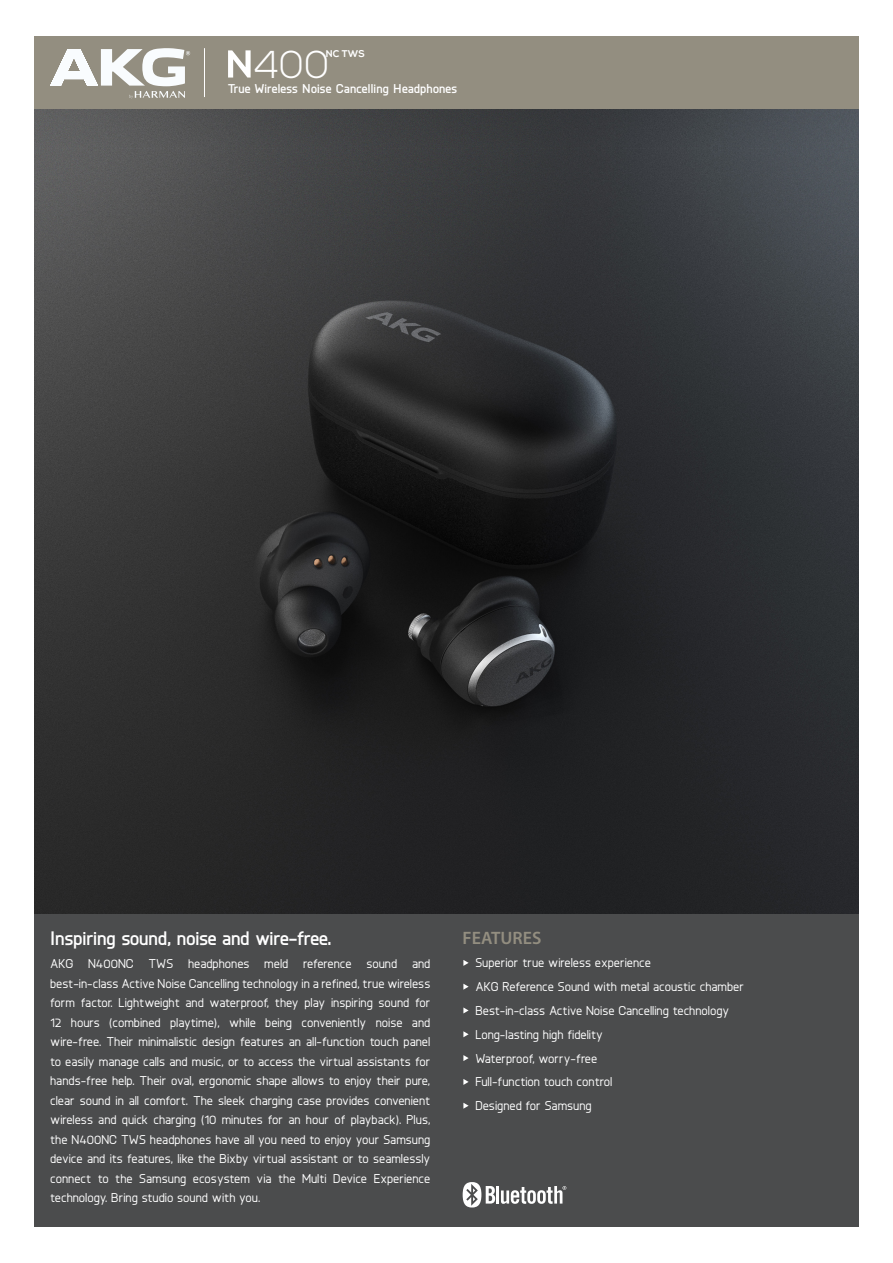
<style>
.page{position:relative;width:893px;height:1263px;background:#fff}
.page>*{position:absolute;margin:0;border:0;box-sizing:border-box;transform-origin:0 0}
.t1{font:300 38.7px "Nexa";color:#fff}
.t2{font:700 19.5px "Knul";color:#fff}
.t3{font:600 18px "Myriad Pro";color:#938e80}
.t4{font:500 12.75px/19.5px "Knul";color:#fff;text-align:justify}
.t5{font:700 12.75px "Knul";letter-spacing:.02em;color:#fff}
.t6{font:700 9.75px "Nexa";color:#fff}
</style>
<div class="page">
<img style="left:34px;top:108px;width:825px;height:806px">
<div style="left:34px;top:914px;width:825px;height:313px;background:#4b4c4d"></div>
<svg style="left:463px;top:960px;width:6px;height:6px"></svg>
<svg style="left:463px;top:984px;width:6px;height:6px"></svg>
<svg style="left:463px;top:1007px;width:6px;height:6px"></svg>
<svg style="left:463px;top:1031px;width:6px;height:6px"></svg>
<svg style="left:463px;top:1055px;width:6px;height:6px"></svg>
<svg style="left:463px;top:1079px;width:6px;height:6px"></svg>
<svg style="left:463px;top:1103px;width:6px;height:6px"></svg>
<hr style="left:496px;top:1186px;width:3px;height:17px;background:#fff">
<svg style="left:463px;top:1182px;width:32px;height:25px"></svg>
<svg style="left:501px;top:1186px;width:65px;height:18px"></svg>
<div style="left:34px;top:36px;width:825px;height:72px;background:#938e80"></div>
<hr style="left:204px;top:48px;width:1px;height:49px;background:#fff">
<svg style="left:50px;top:48px;width:140px;height:51px"></svg>
<svg style="left:228px;top:50px;width:23px;height:28px"></svg>
<p class="t1" style="left:254px;top:42px;width:77px">400</p>
<p class="t6" style="left:326px;top:48px;width:41px">NC TWS</p>
<p class="t5" style="left:228px;top:79px;width:231px">True Wireless Noise Cancelling Headphones</p>
<p class="t2" style="left:50px;top:924px;width:282px">Inspiring sound, noise and wire-free.</p>
<p class="t4" style="left:50px;top:954px;width:382px">AKG N400NC TWS headphones meld reference sound and best-in-class Active Noise Cancelling technology in a refined, true wireless form factor. Lightweight and waterproof, they play inspiring sound for 12 hours (combined playtime), while being conveniently noise and wire-free. Their minimalistic design features an all-function touch panel to easily manage calls and music, or to access the virtual assistants for hands-free help. Their oval, ergonomic shape allows to enjoy their pure, clear sound in all comfort. The sleek charging case provides convenient wireless and quick charging (10 minutes for an hour of playback). Plus, the N400NC TWS headphones have all you need to enjoy your Samsung device and its features, like the Bixby virtual assistant or to seamlessly connect to the Samsung ecosystem via the Multi Device Experience technology. Bring studio sound with you.</p>
<p class="t3" style="left:463px;top:926px;width:80px">FEATURES</p>
<p class="t4" style="left:475px;top:953px;width:177px">Superior true wireless experience</p>
<p class="t4" style="left:475px;top:977px;width:270px">AKG Reference Sound with metal acoustic chamber</p>
<p class="t4" style="left:475px;top:1001px;width:255px">Best-in-class Active Noise Cancelling technology</p>
<p class="t4" style="left:475px;top:1024px;width:129px">Long-lasting high fidelity</p>
<p class="t4" style="left:475px;top:1048px;width:123px">Waterproof, worry-free</p>
<p class="t4" style="left:475px;top:1072px;width:138px">Full-function touch control</p>
<p class="t4" style="left:475px;top:1096px;width:118px">Designed for Samsung</p>
</div>
